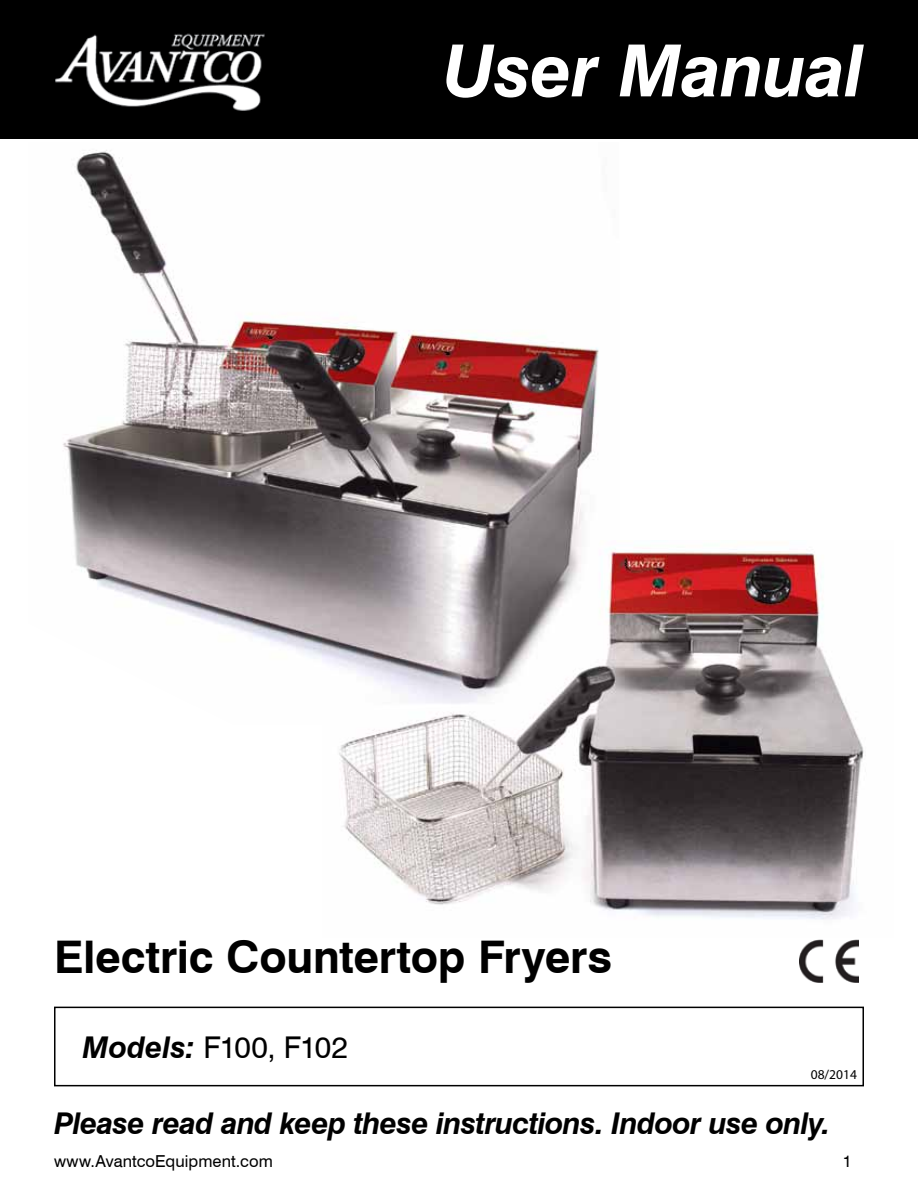
<style>
.page{position:relative;width:918px;height:1188px;background:#fff}
.page>*{position:absolute;margin:0;border:0;box-sizing:border-box;transform-origin:0 0}
.t1{font:italic 700 72px "Swiss 721 BT";letter-spacing:-.01em;color:#fff}
.t2{font:700 45px "Swiss 721 BT";letter-spacing:-.005em;color:#000}
.t3{font:italic 700 30px "Swiss 721 BT";letter-spacing:-.025em;color:#000}
.t4{font:30px "Swiss 721 BT";letter-spacing:-.04em;color:#000}
.t5{font:16.5px "Swiss 721 BT";letter-spacing:.005em;color:#000}
.t6{font:13.5px "Myriad Pro";color:#000}
.s1{font-weight:700;font-style:italic}
</style>
<div class="page">
<img style="left:63px;top:150px;width:536px;height:509px">
<div style="left:54px;top:1007px;width:810px;height:79px;border:2px solid #000"></div>
<img style="left:322px;top:540px;width:542px;height:380px">
<img style="left:800px;top:940px;width:59px;height:43px">
<div style="left:0;top:0;width:918px;height:138px;background:#000"></div>
<h1 class="t1" style="left:442px;top:27px;width:423px">User Manual</h1>
<h2 class="t2" style="left:54px;top:930px;width:560px">Electric Countertop Fryers</h2>
<p class="t4" style="left:82px;top:1029px;width:267px"><span class="s1">Models:</span> F100, F102</p>
<p class="t6" style="left:811px;top:1066px;width:48px">08/2014</p>
<p class="t3" style="left:54px;top:1105px;width:778px">Please read and keep these instructions. Indoor use only.</p>
<p class="t5" style="left:54px;top:1151px;width:220px">www.AvantcoEquipment.com</p>
<p class="t5" style="left:843px;top:1151px;width:11px">1</p>
</div>
